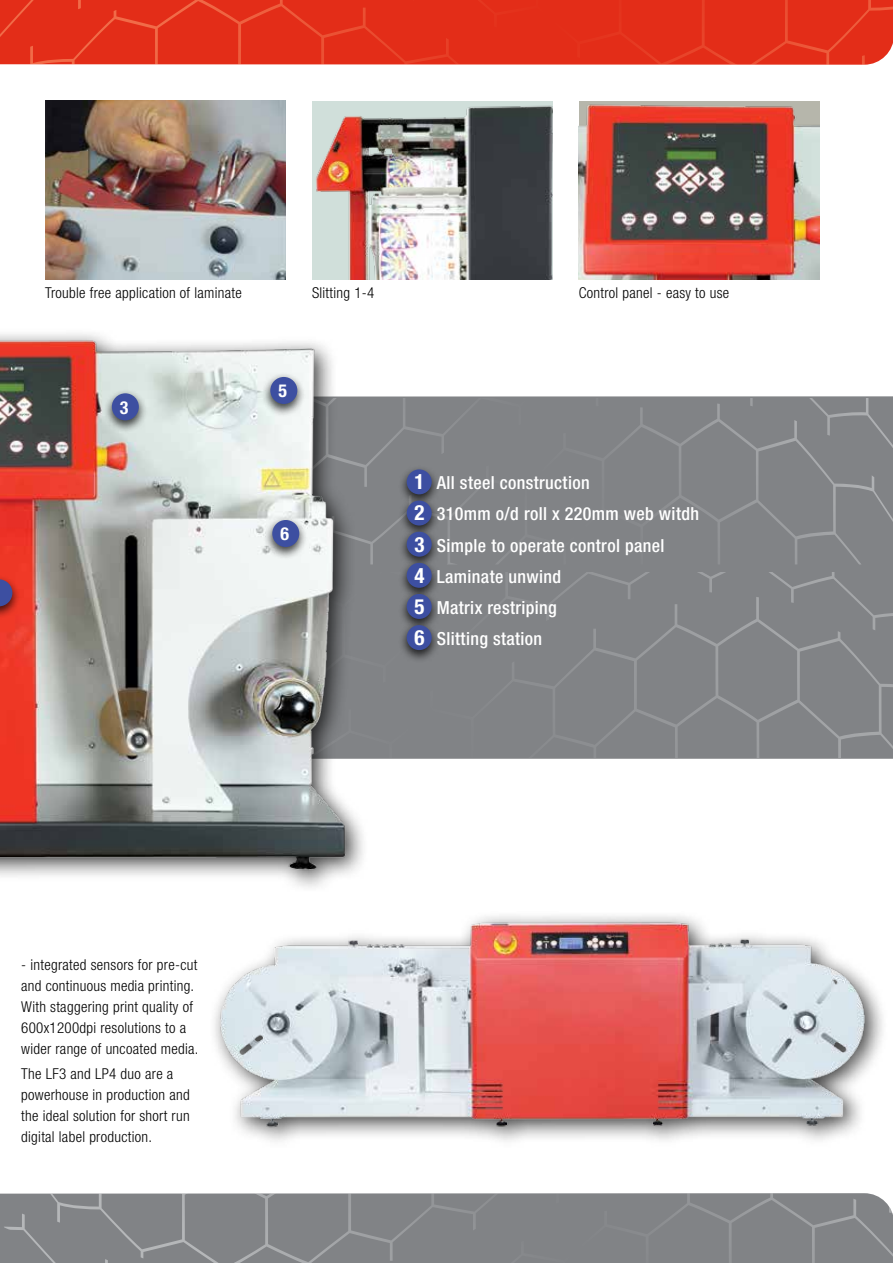
<style>
.page{position:relative;width:893px;height:1263px;background:#fff}
.page>*{position:absolute;margin:0;border:0;box-sizing:border-box;transform-origin:0 0}
.t1{font:500 condensed 18px/31.2px "Helvetica Neue";letter-spacing:.02em;color:#fff}
.t2{font:700 condensed 17.85px "Helvetica Neue";color:#fff}
.t3{font:300 condensed 15px/21px "Helvetica Neue";letter-spacing:.02em;color:#000}
.s1{font-weight:700;font-size:21px}
</style>
<div class="page">
<svg style="left:1px;top:1193px;width:892px;height:70px;background:#838588"></svg>
<svg style="left:0;top:1193px;width:1px;height:70px"></svg>
<svg style="left:0;top:0;width:893px;height:65px;background:#e3311c"></svg>
<svg style="left:0;top:0;width:1px;height:64px"></svg>
<hr style="left:369px;top:399px;width:524px;height:4px;background:#818386">
<div style="left:369px;top:403px;width:524px;height:161px;background:#818386"></div>
<div style="left:369px;top:712px;width:524px;height:45px;background:#818386"></div>
<div style="left:369px;top:572px;width:524px;height:140px;background:#818386"></div>
<div style="left:0;top:328px;width:369px;height:565px;background:#000;opacity:.75"></div>
<img style="left:0;top:328px;width:359px;height:554px">
<div style="left:0;top:575px;width:21px;height:45px;background:#000;opacity:.75"></div>
<svg style="left:0;top:579px;width:12px;height:178px;background:#d43934"></svg>
<div style="left:262px;top:372px;width:44px;height:45px;background:#000;opacity:.75"></div>
<div style="left:270px;top:377px;width:27px;height:27px;background:#3d4fa1;border-radius:50%"></div>
<div style="left:264px;top:515px;width:44px;height:45px;background:#000;opacity:.75"></div>
<div style="left:272px;top:520px;width:27px;height:27px;background:#3d4fa1;border-radius:50%"></div>
<div style="left:103px;top:389px;width:45px;height:45px;background:#000;opacity:.75"></div>
<div style="left:112px;top:393px;width:27px;height:27px;background:#3d4fa1;border-radius:50%"></div>
<div style="left:398px;top:465px;width:43px;height:42px;background:#000;opacity:.75"></div>
<div style="left:407px;top:469px;width:25px;height:25px;background:#3d4fa1;border-radius:50%"></div>
<div style="left:398px;top:496px;width:43px;height:43px;background:#000;opacity:.75"></div>
<div style="left:407px;top:500px;width:25px;height:25px;background:#3d4fa1;border-radius:50%"></div>
<div style="left:398px;top:527px;width:43px;height:43px;background:#000;opacity:.75"></div>
<div style="left:407px;top:532px;width:25px;height:25px;background:#3d4fa1;border-radius:50%"></div>
<div style="left:398px;top:558px;width:43px;height:43px;background:#000;opacity:.75"></div>
<div style="left:407px;top:563px;width:25px;height:25px;background:#3d4fa1;border-radius:50%"></div>
<div style="left:398px;top:589px;width:43px;height:43px;background:#000;opacity:.75"></div>
<div style="left:407px;top:594px;width:25px;height:25px;background:#3d4fa1;border-radius:50%"></div>
<div style="left:398px;top:620px;width:43px;height:43px;background:#000;opacity:.75"></div>
<div style="left:407px;top:625px;width:25px;height:25px;background:#3d4fa1;border-radius:50%"></div>
<img style="left:579px;top:101px;width:240px;height:178px">
<img style="left:312px;top:101px;width:241px;height:178px">
<img style="left:45px;top:101px;width:241px;height:178px">
<div style="left:208px;top:910px;width:680px;height:240px;background:#000;opacity:.75"></div>
<img style="left:209px;top:889px;width:662px;height:242px">
<p class="t3" style="left:45px;top:282px;width:198px">Trouble free application of laminate</p>
<p class="t3" style="left:312px;top:282px;width:64px">Slitting 1-4</p>
<p class="t3" style="left:579px;top:282px;width:152px">Control panel - easy to use</p>
<p class="t2" style="left:120px;top:397px;width:10px">3</p>
<p class="t2" style="left:278px;top:380px;width:10px">5</p>
<p class="t2" style="left:280px;top:523px;width:10px">6</p>
<p class="t3" style="left:21px;top:954px;width:179px">- integrated sensors for pre-cut and continuous media printing.<br>With staggering print quality of<br>600x1200dpi resolutions to a wider range of uncoated media.</p>
<p class="t3" style="left:21px;top:1063px;width:170px">The LF3 and LP4 duo are a powerhouse in production and the ideal solution for short run digital label production.</p>
<p class="t1" style="left:414px;top:467px;width:286px"><span class="s1">1</span> All steel construction<br><span class="s1">2</span> 310mm o/d roll x 220mm web witdh<br><span class="s1">3</span> Simple to operate control panel<br><span class="s1">4</span> Laminate unwind<br><span class="s1">5</span> Matrix restriping<br><span class="s1">6</span> Slitting station</p>
</div>
